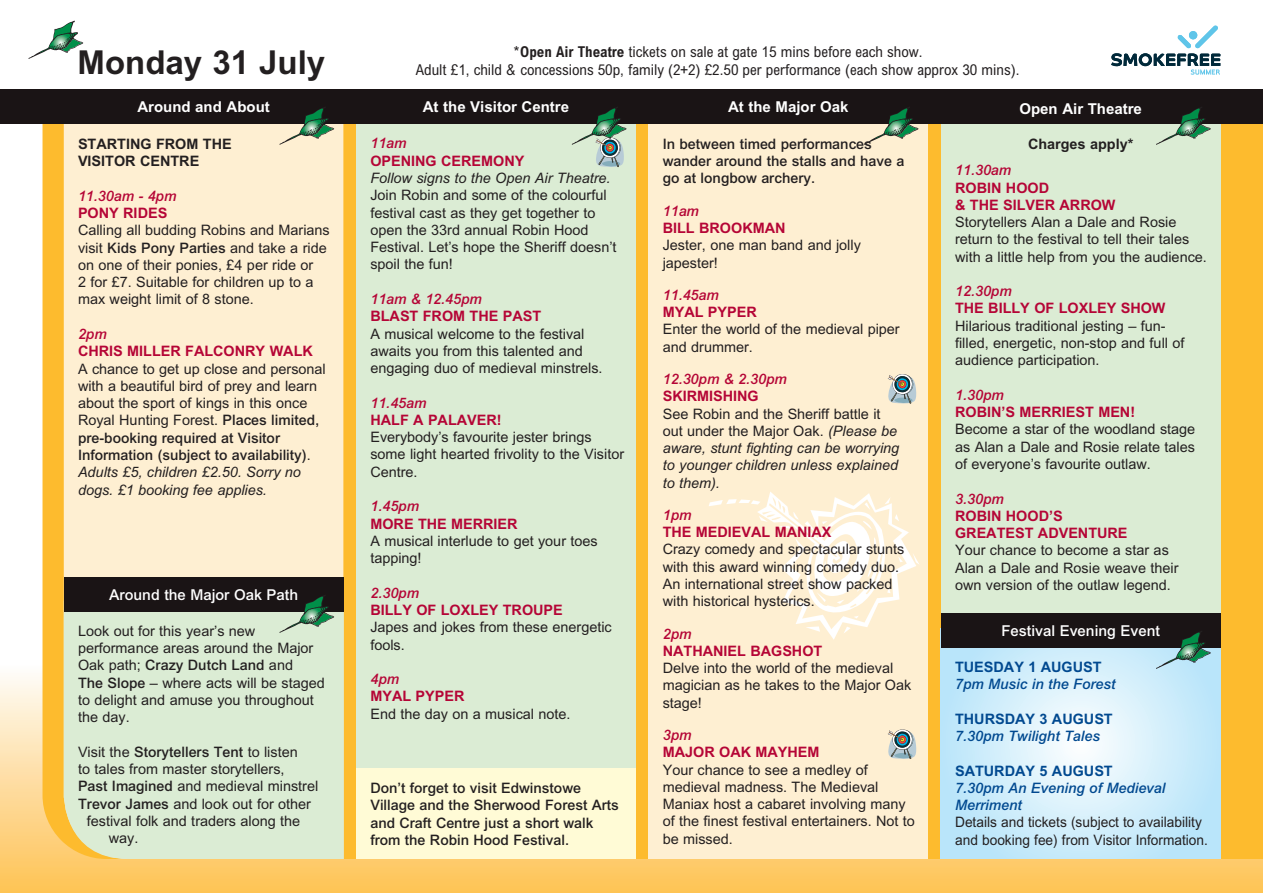
<style>
.page{position:relative;width:1263px;height:893px;background:#fff}
.page>*{position:absolute;margin:0;border:0;box-sizing:border-box;transform-origin:0 0}
.t1{font:700 33px "Arial";color:#231f20}
.t2{font:condensed 15px/18px "Arial";color:#231f20;text-align:center}
.t3{font:700 15px "Arial";color:#fff}
.t4{font:500 15px "Arial";color:#fff}
.t5{font:14.4px/17.2px "Arial";color:#231f20}
.t6{font:700 14.4px/17.2px "Arial";color:#b50536}
.t7{font:500 14.4px/17.2px "Arial";color:#231f20}
.t8{font:italic 14.4px/17.2px "Arial";color:#231f20}
.t9{font:italic 500 14.4px "Arial";color:#b50536}
.t10{font:14.4px/17.2px "Arial";color:#231f20;scale:.95 1}
.t11{font:italic 500 14.4px/17.2px "Arial";color:#014990}
.t12{font:700 14.4px "Arial";color:#014990}
.t13{font:700 14.4px/17.2px "Arial";color:#231f20}
.s1{font-weight:700}
.s2{font-style:normal}
.s3{font-weight:500}
.s4{font-style:italic}
</style>
<div class="page">
<div style="left:0;top:665px;width:1263px;height:228px;background:linear-gradient(to bottom,#fefbf4,#fec355)"></div>
<div style="left:631px;top:102px;width:632px;height:757px;background:#fdbb2e"></div>
<div style="left:941px;top:121px;width:279px;height:738px;background:#dbecd4"></div>
<div style="left:648px;top:121px;width:280px;height:738px;background:#feefd2"></div>
<div style="left:43px;top:123px;width:602px;height:736px;background:#fdbb2e"></div>
<div style="left:356px;top:121px;width:280px;height:738px;background:#dbecd4"></div>
<div style="left:64px;top:123px;width:279px;height:454px;background:#feefd2"></div>
<svg style="left:28px;top:21px;width:55px;height:38px"></svg>
<div style="left:0;top:89px;width:1263px;height:34px;background:#1a1415"></div>
<svg style="left:279px;top:108px;width:55px;height:37px"></svg>
<svg style="left:709px;top:492px;width:210px;height:148px"></svg>
<svg style="left:888px;top:729px;width:28px;height:30px"></svg>
<div style="left:64px;top:601px;width:280px;height:258px;background:#dbecd4"></div>
<div style="left:64px;top:577px;width:279px;height:34px;background:#1a1415"></div>
<svg style="left:941px;top:647px;width:279px;height:212px;background:#cfecfa"></svg>
<div style="left:941px;top:613px;width:279px;height:34px;background:#1a1415"></div>
<svg style="left:1156px;top:631px;width:55px;height:38px"></svg>
<div style="left:356px;top:769px;width:280px;height:90px;background:#fffbd6"></div>
<svg style="left:572px;top:108px;width:54px;height:59px"></svg>
<svg style="left:863px;top:108px;width:55px;height:37px"></svg>
<svg style="left:1156px;top:107px;width:55px;height:38px"></svg>
<svg style="left:279px;top:596px;width:55px;height:37px"></svg>
<svg style="left:1111px;top:25px;width:109px;height:50px"></svg>
<svg style="left:888px;top:374px;width:28px;height:30px"></svg>
<p class="t2" style="left:416px;top:42px;width:605px">*<span class="s1">Open Air Theatre</span> tickets on sale at gate 15 mins before each show.<br>Adult £1, child &amp; concessions 50p, family (2+2) £2.50 per performance (each show approx 30 mins).</p>
<h1 class="t1" style="left:78px;top:43px;width:249px">Monday 31 July</h1>
<p class="t3" style="left:137px;top:98px;width:134px">Around and About</p>
<p class="t3" style="left:728px;top:98px;width:122px">At the Major Oak</p>
<p class="t7" style="left:663px;top:135px;width:243px">In between timed performances wander around the stalls and have a go at longbow archery.</p>
<p class="t9" style="left:663px;top:202px;width:38px">11am</p>
<p class="t6" style="left:663px;top:219px;width:124px">BILL BROOKMAN</p>
<p class="t5" style="left:663px;top:237px;width:200px">Jester, one man band and jolly japester!</p>
<p class="t9" style="left:663px;top:286px;width:58px">11.45am</p>
<p class="t6" style="left:663px;top:303px;width:96px">MYAL PYPER</p>
<p class="t5" style="left:663px;top:321px;width:238px">Enter the world of the medieval piper and drummer.</p>
<p class="t9" style="left:663px;top:370px;width:125px">12.30pm &amp; 2.30pm</p>
<p class="t6" style="left:663px;top:387px;width:98px">SKIRMISHING</p>
<p class="t8" style="left:663px;top:405px;width:238px"><span class="s2">See Robin and the Sheriff battle it out under the Major Oak.</span> (Please be aware, stunt fighting can be worrying to younger children unless explained to them).</p>
<p class="t9" style="left:663px;top:506px;width:30px">1pm</p>
<p class="t6" style="left:663px;top:523px;width:170px">THE MEDIEVAL MANIAX</p>
<p class="t5" style="left:663px;top:541px;width:243px">Crazy comedy and spectacular stunts with this award winning comedy duo.<br>An international street show packed with historical hysterics.</p>
<p class="t9" style="left:663px;top:625px;width:30px">2pm</p>
<p class="t6" style="left:663px;top:642px;width:161px">NATHANIEL BAGSHOT</p>
<p class="t5" style="left:663px;top:659px;width:250px">Delve into the world of the medieval magician as he takes to the Major Oak stage!</p>
<p class="t9" style="left:663px;top:726px;width:30px">3pm</p>
<p class="t6" style="left:663px;top:743px;width:158px">MAJOR OAK MAYHEM</p>
<p class="t5" style="left:663px;top:761px;width:254px">Your chance to see a medley of medieval madness. The Medieval<br>Maniax host a cabaret involving many of the finest festival entertainers. Not to be missed.</p>
<p class="t3" style="left:423px;top:98px;width:148px">At the Visitor Centre</p>
<p class="t3" style="left:1019px;top:100px;width:124px">Open Air Theatre</p>
<p class="t9" style="left:370px;top:135px;width:38px">11am</p>
<p class="t6" style="left:370px;top:152px;width:156px">OPENING CEREMONY</p>
<p class="t8" style="left:370px;top:169px;width:242px">Follow signs to the Open Air Theatre.</p>
<p class="t5" style="left:370px;top:187px;width:248px">Join Robin and some of the colourful festival cast as they get together to open the 33rd annual Robin Hood<br>Festival. Let’s hope the Sheriff doesn’t spoil the fun!</p>
<p class="t9" style="left:370px;top:290px;width:113px">11am &amp; 12.45pm</p>
<p class="t6" style="left:370px;top:307px;width:172px">BLAST FROM THE PAST</p>
<p class="t5" style="left:370px;top:325px;width:234px">A musical welcome to the festival awaits you from this talented and engaging duo of medieval minstrels.</p>
<p class="t9" style="left:370px;top:394px;width:58px">11.45am</p>
<p class="t6" style="left:370px;top:411px;width:133px">HALF A PALAVER!</p>
<p class="t5" style="left:370px;top:428px;width:255px">Everybody’s favourite jester brings some light hearted frivolity to the Visitor<br>Centre.</p>
<p class="t9" style="left:370px;top:498px;width:50px">1.45pm</p>
<p class="t6" style="left:370px;top:515px;width:149px">MORE THE MERRIER</p>
<p class="t5" style="left:370px;top:532px;width:229px">A musical interlude to get your toes tapping!</p>
<p class="t9" style="left:370px;top:584px;width:50px">2.30pm</p>
<p class="t6" style="left:370px;top:601px;width:194px">BILLY OF LOXLEY TROUPE</p>
<p class="t5" style="left:370px;top:619px;width:243px">Japes and jokes from these energetic fools.</p>
<p class="t9" style="left:370px;top:671px;width:30px">4pm</p>
<p class="t6" style="left:370px;top:687px;width:96px">MYAL PYPER</p>
<p class="t5" style="left:370px;top:705px;width:202px">End the day on a musical note.</p>
<p class="t13" style="left:78px;top:135px;width:155px">STARTING FROM THE<br>VISITOR CENTRE</p>
<p class="t9" style="left:78px;top:187px;width:100px">11.30am - 4pm</p>
<p class="t6" style="left:78px;top:204px;width:91px">PONY RIDES</p>
<p class="t5" style="left:78px;top:222px;width:253px">Calling all budding Robins and Marians visit <span class="s3">Kids Pony Parties</span> and take a ride on one of their ponies, £4 per ride or<br>2 for £7. Suitable for children up to a max weight limit of 8 stone.</p>
<p class="t9" style="left:78px;top:326px;width:30px">2pm</p>
<p class="t6" style="left:78px;top:342px;width:236px">CHRIS MILLER FALCONRY WALK</p>
<p class="t5" style="left:78px;top:360px;width:249px">A chance to get up close and personal with a beautiful bird of prey and learn about the sport of kings in this once Royal Hunting Forest. <span class="s3">Places limited, pre-booking required at Visitor Information (subject to availability)</span>.<br><span class="s4">Adults £5, children £2.50. Sorry no dogs. £1 booking fee applies.</span></p>
<p class="t13" style="left:1028px;top:135px;width:107px">Charges apply*</p>
<p class="t9" style="left:955px;top:162px;width:58px">11.30am</p>
<p class="t6" style="left:955px;top:179px;width:162px">ROBIN HOOD<br>&amp; THE SILVER ARROW</p>
<p class="t5" style="left:955px;top:213px;width:253px">Storytellers Alan a Dale and Rosie return to the festival to tell their tales with a little help from you the audience.</p>
<p class="t9" style="left:955px;top:283px;width:58px">12.30pm</p>
<p class="t6" style="left:955px;top:300px;width:212px">THE BILLY OF LOXLEY SHOW</p>
<p class="t5" style="left:955px;top:317px;width:231px">Hilarious traditional jesting – fun&shy;filled, energetic, non-stop and full of audience participation.</p>
<p class="t9" style="left:955px;top:386px;width:50px">1.30pm</p>
<p class="t6" style="left:955px;top:403px;width:182px">ROBIN’S MERRIEST MEN!</p>
<p class="t5" style="left:955px;top:421px;width:242px;text-align:justify">Become a star of the woodland stage as Alan a Dale and Rosie relate tales of everyone’s favourite outlaw.</p>
<p class="t9" style="left:955px;top:490px;width:50px">3.30pm</p>
<p class="t6" style="left:955px;top:507px;width:174px">ROBIN HOOD’S<br>GREATEST ADVENTURE</p>
<p class="t5" style="left:955px;top:542px;width:225px">Your chance to become a star as<br>Alan a Dale and Rosie weave their own version of the outlaw legend.</p>
<p class="t4" style="left:109px;top:586px;width:191px">Around the Major Oak Path</p>
<p class="t5" style="left:78px;top:622px;width:248px">Look out for this year’s new performance areas around the Major<br>Oak path; <span class="s3">Crazy Dutch Land</span> and<br><span class="s3">The Slope</span> – where acts will be staged to delight and amuse you throughout the day.</p>
<p class="t5" style="left:78px;top:743px;width:221px">Visit the <span class="s3">Storytellers Tent</span> to listen</p>
<p class="t5" style="left:78px;top:760px;width:208px">to tales from master storytellers,</p>
<p class="t5" style="left:78px;top:778px;width:242px"><span class="s3">Past Imagined</span> and medieval minstrel</p>
<p class="t5" style="left:78px;top:795px;width:235px"><span class="s3">Trevor James</span> and look out for other</p>
<p class="t5" style="left:87px;top:812px;width:215px">festival folk and traders along the</p>
<p class="t5" style="left:109px;top:829px;width:31px">way.</p>
<p class="t4" style="left:1001px;top:622px;width:160px">Festival Evening Event</p>
<p class="t12" style="left:955px;top:658px;width:148px">TUESDAY 1 AUGUST</p>
<p class="t11" style="left:955px;top:675px;width:162px">7pm Music in the Forest</p>
<p class="t12" style="left:955px;top:710px;width:159px">THURSDAY 3 AUGUST</p>
<p class="t11" style="left:955px;top:727px;width:146px">7.30pm Twilight Tales</p>
<p class="t12" style="left:955px;top:762px;width:159px">SATURDAY 5 AUGUST</p>
<p class="t11" style="left:955px;top:779px;width:212px">7.30pm An Evening of Medieval<br>Merriment</p>
<p class="t10" style="left:955px;top:814px;width:268px">Details and tickets (subject to availability and booking fee) from Visitor Information.</p>
<p class="t7" style="left:370px;top:779px;width:250px">Don’t forget to visit Edwinstowe Village and the Sherwood Forest Arts and Craft Centre just a short walk from the Robin Hood Festival.</p>
</div>
